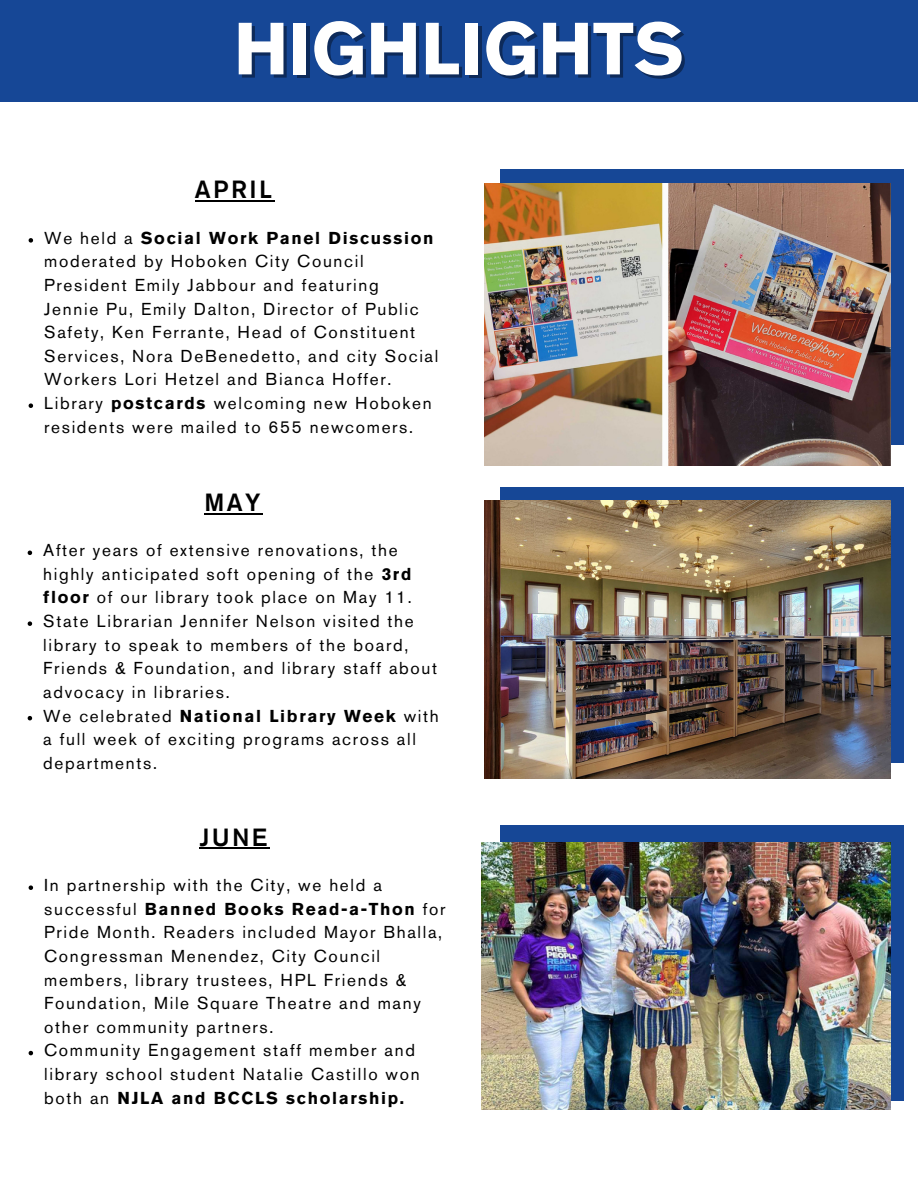
<style>
.page{position:relative;width:918px;height:1188px;background:#fff}
.page>*{position:absolute;margin:0;border:0;box-sizing:border-box;transform-origin:0 0}
.t1{font:700 73.05px "Akzidenz Grotesk Pro";color:#fff}
.t2{font:500 24.6px "Akzidenz Grotesk Pro";letter-spacing:.095em;color:#000}
.t3{font:17.1px/23.7px "Akzidenz Grotesk Pro";letter-spacing:.095em;color:#000}
.s1{font-weight:700}
</style>
<div class="page">
<div style="left:0;top:0;width:918px;height:102px;background:#164796"></div>
<div style="left:500px;top:169px;width:404px;height:276px;background:#164796"></div>
<div style="left:500px;top:487px;width:404px;height:275px;background:#164796"></div>
<img style="left:484px;top:501px;width:406px;height:278px">
<div style="left:500px;top:825px;width:404px;height:276px;background:#164796"></div>
<img style="left:482px;top:843px;width:408px;height:266px">
<hr style="left:195px;top:200px;width:79px;height:1px;background:#000">
<svg style="left:29px;top:238px;width:4px;height:5px"></svg>
<svg style="left:29px;top:403px;width:4px;height:5px"></svg>
<hr style="left:204px;top:513px;width:59px;height:1px;background:#000">
<svg style="left:28px;top:551px;width:4px;height:4px"></svg>
<svg style="left:28px;top:621px;width:4px;height:5px"></svg>
<svg style="left:28px;top:716px;width:4px;height:4px"></svg>
<hr style="left:200px;top:848px;width:70px;height:1px;background:#000">
<svg style="left:29px;top:885px;width:4px;height:5px"></svg>
<svg style="left:29px;top:1051px;width:4px;height:4px"></svg>
<img style="left:484px;top:184px;width:406px;height:281px">
<p class="t1" style="left:234px;top:20px;width:452px">HIGHLIGHTS</p>
<p class="t2" style="left:195px;top:180px;width:78px">APRIL</p>
<p class="t3" style="left:44px;top:228px;width:396px">We held a <span class="s1">Social Work Panel Discussion </span>moderated by Hoboken City Council President Emily Jabbour and featuring<br>Jennie Pu, Emily Dalton, Director of Public Safety, Ken Ferrante, Head of Constituent Services, Nora DeBenedetto, and city Social Workers Lori Hetzel and Bianca Hoffer.</p>
<p class="t3" style="left:44px;top:393px;width:389px">Library <span class="s1">postcards</span> welcoming new Hoboken residents were mailed to 655 newcomers.</p>
<p class="t2" style="left:204px;top:493px;width:58px">MAY</p>
<p class="t3" style="left:43px;top:540px;width:370px">After years of extensive renovations, the highly anticipated soft opening of the <span class="s1">3rd floor</span> of our library took place on May 11.</p>
<p class="t3" style="left:43px;top:611px;width:395px">State Librarian Jennifer Nelson visited the library to speak to members of the board, Friends &amp; Foundation, and library staff about advocacy in libraries.</p>
<p class="t3" style="left:43px;top:706px;width:397px">We celebrated <span class="s1">National Library Week</span> with a full week of exciting programs across all departments.</p>
<p class="t2" style="left:200px;top:828px;width:69px">JUNE</p>
<p class="t3" style="left:44px;top:875px;width:403px">In partnership with the City, we held a successful <span class="s1">Banned Books Read-a-Thon</span> for Pride Month. Readers included Mayor Bhalla, Congressman Menendez, City Council members, library trustees, HPL Friends &amp; Foundation, Mile Square Theatre and many other community partners.</p>
<p class="t3" style="left:44px;top:1040px;width:377px">Community Engagement staff member and library school student Natalie Castillo won both an <span class="s1">NJLA and BCCLS scholarship.</span></p>
</div>
